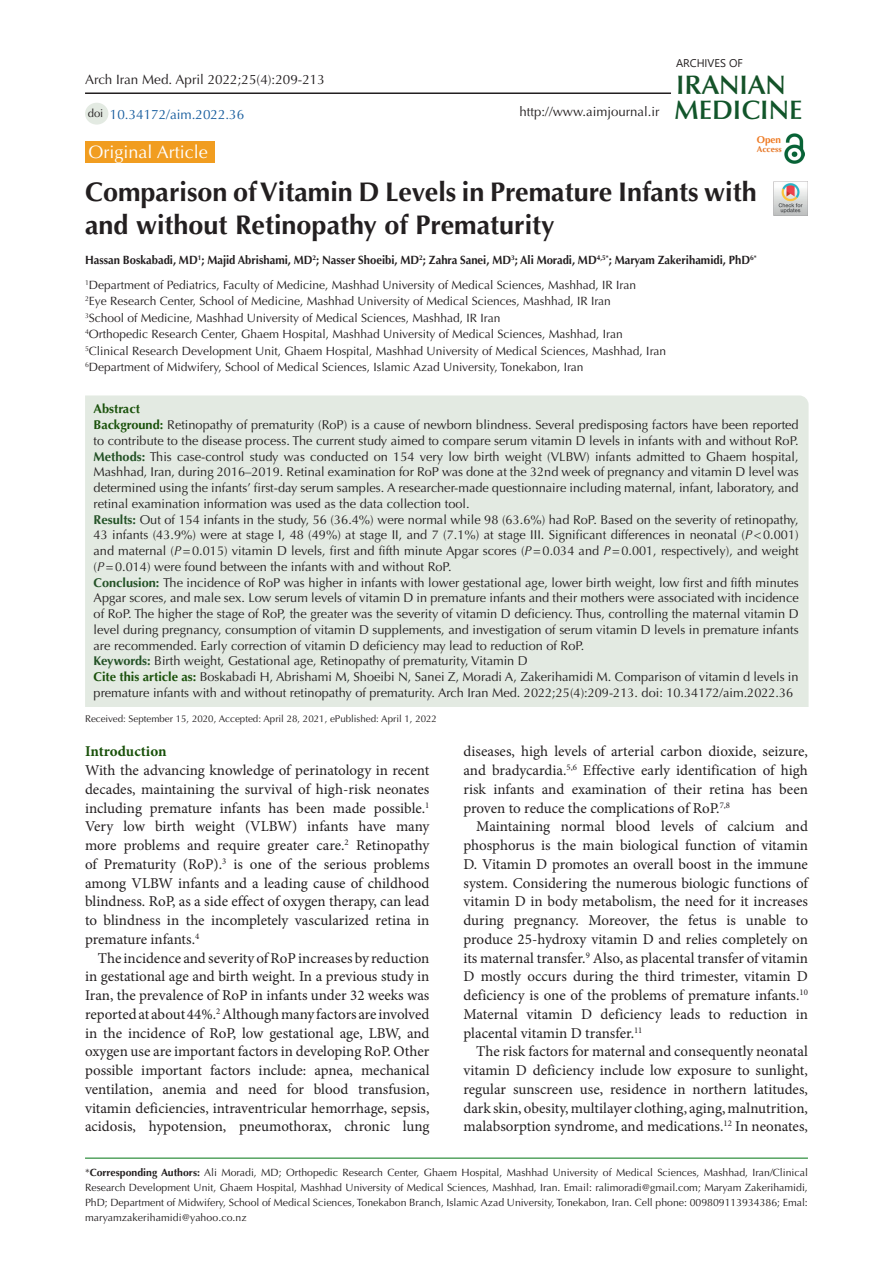
<style>
.page{position:relative;width:893px;height:1263px;background:#fff}
.page>*{position:absolute;margin:0;border:0;box-sizing:border-box;transform-origin:0 0}
.t1{font:700 27px/33px "Optima LT Std";color:#231f20}
.t2{font:600 26.85px "Optima LT Std";color:#11552a}
.t3{font:600 26.85px "Optima LT Std";color:#145228}
.t4{font:18px "Optima LT Std";color:#fff}
.t5{font:15px/18.8px "Minion Pro";color:#231f20;text-align:justify}
.t6{font:700 15px "Minion Pro";letter-spacing:-.005em;color:#19510a}
.t7{font:13.5px "Optima LT Std";color:#231f20}
.t8{font:13.5px "Optima LT Std";color:#175d9e}
.t9{font:13.2px "Optima LT Std";color:#231f20}
.heading_1{font:12.75px/15.8px "Optima LT Std";color:#231f20;text-align:justify}
.t10{font:700 12.75px "Optima LT Std";color:#19510a}
.t11{font:12px "Optima LT Std";color:#231f20}
.t12{font:700 12px "Optima LT Std";color:#231f20;scale:.94 1}
.t13{font:11.25px "Optima LT Std";color:#231f20}
.t14{font:11.1px "Segoe UI";color:#231f20}
.t15{font:10.5px/15px "Optima LT Std";letter-spacing:.005em;color:#231f20;text-align:justify}
.t16{font:700 9.9px "Optima LT Std";color:#ee7a23}
.t17{font:9.75px "Optima LT Std";color:#231f20}
.t18{font:700 8.4px "Optima LT Std";color:#e67625}
.s1{font-weight:700;color:#19510a}
.s2{font-weight:700;color:#235126}
.s3{font-style:italic}
.s4{font-weight:700;color:#19500a}
.s5{font-weight:700}
</style>
<div class="page">
<hr style="left:85px;top:1158px;width:723px;height:1px;background:#007513">
<div style="left:85px;top:141px;width:130px;height:22px;background:#f19d20"></div>
<div style="left:85px;top:395px;width:724px;height:312px;background:#e3eae2"></div>
<div style="left:85px;top:103px;width:23px;height:22px;background:#e3eae2;border-radius:50%"></div>
<hr style="left:85px;top:92px;width:586px;height:2px;background:#231f20">
<img style="left:785px;top:133px;width:19px;height:31px">
<img style="left:774px;top:182px;width:34px;height:34px">
<p class="t7" style="left:85px;top:72px;width:241px">Arch Iran Med. April 2022;25(4):209-213</p>
<p class="t13" style="left:88px;top:106px;width:17px">doi</p>
<p class="t8" style="left:110px;top:106px;width:136px">10.34172/aim.2022.36</p>
<p class="t9" style="left:520px;top:104px;width:141px">http://www.aimjournal.ir</p>
<p class="t14" style="left:676px;top:52px;width:68px">ARCHIVES OF</p>
<p class="t3" style="left:676px;top:69px;width:111px">IRANIAN</p>
<p class="t2" style="left:674px;top:94px;width:130px">MEDICINE</p>
<p class="t16" style="left:757px;top:134px;width:26px">Open</p>
<p class="t18" style="left:757px;top:144px;width:26px">Access</p>
<p class="t4" style="left:89px;top:141px;width:121px">Original Article</p>
<p class="t1" style="left:85px;top:176px;width:673px">Comparison of Vitamin D Levels in Premature Infants with and without Retinopathy of Prematurity</p>
<p class="t12" style="left:85px;top:253px;width:716px">Hassan Boskabadi, MD<sup>1</sup>; Majid Abrishami, MD<sup>2</sup>; Nasser Shoeibi, MD<sup>2</sup>; Zahra Sanei, MD<sup>3</sup>; Ali Moradi, MD<sup>4,5*</sup>; Maryam Zakerihamidi, PhD<sup>6*</sup></p>
<p class="t11" style="left:85px;top:278px;width:553px"><sup>1</sup>Department of Pediatrics, Faculty of Medicine, Mashhad University of Medical Sciences, Mashhad, IR Iran</p>
<p class="t11" style="left:85px;top:294px;width:527px"><sup>2</sup>Eye Research Center, School of Medicine, Mashhad University of Medical Sciences, Mashhad, IR Iran</p>
<p class="t11" style="left:85px;top:311px;width:417px"><sup>3</sup>School of Medicine, Mashhad University of Medical Sciences, Mashhad, IR Iran</p>
<p class="t11" style="left:85px;top:327px;width:539px"><sup>4</sup>Orthopedic Research Center, Ghaem Hospital, Mashhad University of Medical Sciences, Mashhad, Iran</p>
<p class="t11" style="left:85px;top:344px;width:583px"><sup>5</sup>Clinical Research Development Unit, Ghaem Hospital, Mashhad University of Medical Sciences, Mashhad, Iran</p>
<p class="t11" style="left:85px;top:360px;width:500px"><sup>6</sup>Department of Midwifery, School of Medical Sciences, Islamic Azad University, Tonekabon, Iran</p>
<p class="t10" style="left:94px;top:402px;width:48px">Abstract</p>
<p class="heading_1" style="left:94px;top:417px;width:707px"><span class="s1">Background:</span> Retinopathy of prematurity (RoP) is a cause of newborn blindness. Several predisposing factors have been reported to contribute to the disease process. The current study aimed to compare serum vitamin D levels in infants with and without RoP.</p>
<p class="heading_1" style="left:94px;top:449px;width:707px"><span class="s2">Methods:</span> This case-control study was conducted on 154 very low birth weight (VLBW) infants admitted to Ghaem hospital, Mashhad, Iran, during 2016–2019. Retinal examination for RoP was done at the 32nd week of pregnancy and vitamin D level was determined using the infants’ first-day serum samples. A researcher-made questionnaire including maternal, infant, laboratory, and retinal examination information was used as the data collection tool.</p>
<p class="heading_1" style="left:94px;top:512px;width:707px"><span class="s2">Results:</span> Out of 154 infants in the study, 56 (36.4%) were normal while 98 (63.6%) had RoP. Based on the severity of retinopathy, 43 infants (43.9%) were at stage I, 48 (49%) at stage II, and 7 (7.1%) at stage III. Significant differences in neonatal (<span class="s3">P</span>&lt;0.001) and maternal (<span class="s3">P</span>=0.015) vitamin D levels, first and fifth minute Apgar scores (<span class="s3">P</span>=0.034 and <span class="s3">P</span>=0.001, respectively), and weight (<span class="s3">P</span>=0.014) were found between the infants with and without RoP.</p>
<p class="heading_1" style="left:94px;top:575px;width:707px"><span class="s2">Conclusion:</span> The incidence of RoP was higher in infants with lower gestational age, lower birth weight, low first and fifth minutes Apgar scores, and male sex. Low serum levels of vitamin D in premature infants and their mothers were associated with incidence of RoP. The higher the stage of RoP, the greater was the severity of vitamin D deficiency. Thus, controlling the maternal vitamin D level during pregnancy, consumption of vitamin D supplements, and investigation of serum vitamin D levels in premature infants are recommended. Early correction of vitamin D deficiency may lead to reduction of RoP.</p>
<p class="heading_1" style="left:94px;top:653px;width:436px"><span class="s2">Keywords:</span> Birth weight, Gestational age, Retinopathy of prematurity, Vitamin D</p>
<p class="heading_1" style="left:94px;top:669px;width:706px"><span class="s4">Cite this article as:</span> Boskabadi H, Abrishami M, Shoeibi N, Sanei Z, Moradi A, Zakerihamidi M. Comparison of vitamin d levels in premature infants with and without retinopathy of prematurity. Arch Iran Med. 2022;25(4):209-213. doi: 10.34172/aim.2022.36</p>
<p class="t17" style="left:85px;top:713px;width:353px">Received: September 15, 2020, Accepted: April 28, 2021, ePublished: April 1, 2022</p>
<p class="t6" style="left:85px;top:741px;width:83px">Introduction</p>
<p class="t5" style="left:85px;top:761px;width:346px">With the advancing knowledge of perinatology in recent decades, maintaining the survival of high-risk neonates including premature infants has been made possible.<sup>1<br></sup>Very low birth weight (VLBW) infants have many more problems and require greater care.<sup>2</sup> Retinopathy of Prematurity (RoP).<sup>3</sup> is one of the serious problems among VLBW infants and a leading cause of childhood blindness. RoP, as a side effect of oxygen therapy, can lead to blindness in the incompletely vascularized retina in premature infants.<sup>4</sup></p>
<p class="t5" style="left:85px;top:948px;width:346px;text-indent:13px">The incidence and severity of RoP increases by reduction in gestational age and birth weight. In a previous study in Iran, the prevalence of RoP in infants under 32 weeks was reported at about 44%.<sup>2</sup> Although many factors are involved in the incidence of RoP, low gestational age, LBW, and oxygen use are important factors in developing RoP. Other possible important factors include: apnea, mechanical ventilation, anemia and need for blood transfusion, vitamin deficiencies, intraventricular hemorrhage, sepsis, acidosis, hypotension, pneumothorax, chronic lung</p>
<p class="t5" style="left:463px;top:742px;width:346px">diseases, high levels of arterial carbon dioxide, seizure, and bradycardia.<sup>5,6</sup> Effective early identification of high risk infants and examination of their retina has been proven to reduce the complications of RoP.<sup>7,8</sup></p>
<p class="t5" style="left:463px;top:817px;width:346px;text-indent:13px">Maintaining normal blood levels of calcium and phosphorus is the main biological function of vitamin D. Vitamin D promotes an overall boost in the immune system. Considering the numerous biologic functions of vitamin D in body metabolism, the need for it increases during pregnancy. Moreover, the fetus is unable to produce 25-hydroxy vitamin D and relies completely on its maternal transfer.<sup>9</sup> Also, as placental transfer of vitamin D mostly occurs during the third trimester, vitamin D deficiency is one of the problems of premature infants.<sup>10<br></sup>Maternal vitamin D deficiency leads to reduction in placental vitamin D transfer.<sup>11</sup></p>
<p class="t5" style="left:463px;top:1042px;width:346px;text-indent:13px">The risk factors for maternal and consequently neonatal vitamin D deficiency include low exposure to sunlight, regular sunscreen use, residence in northern latitudes, dark skin, obesity, multilayer clothing, aging, malnutrition, malabsorption syndrome, and medications.<sup>12</sup> In neonates,</p>
<p class="t15" style="left:85px;top:1165px;width:724px">*<span class="s5">Corresponding Authors:</span> Ali Moradi, MD; Orthopedic Research Center, Ghaem Hospital, Mashhad University of Medical Sciences, Mashhad, Iran/Clinical Research Development Unit, Ghaem Hospital, Mashhad University of Medical Sciences, Mashhad, Iran. Email: ralimoradi@gmail.com; Maryam Zakerihamidi, PhD; Department of Midwifery, School of Medical Sciences, Tonekabon Branch, Islamic Azad University, Tonekabon, Iran. Cell phone: 009809113934386; Emal: maryamzakerihamidi@yahoo.co.nz</p>
</div>
